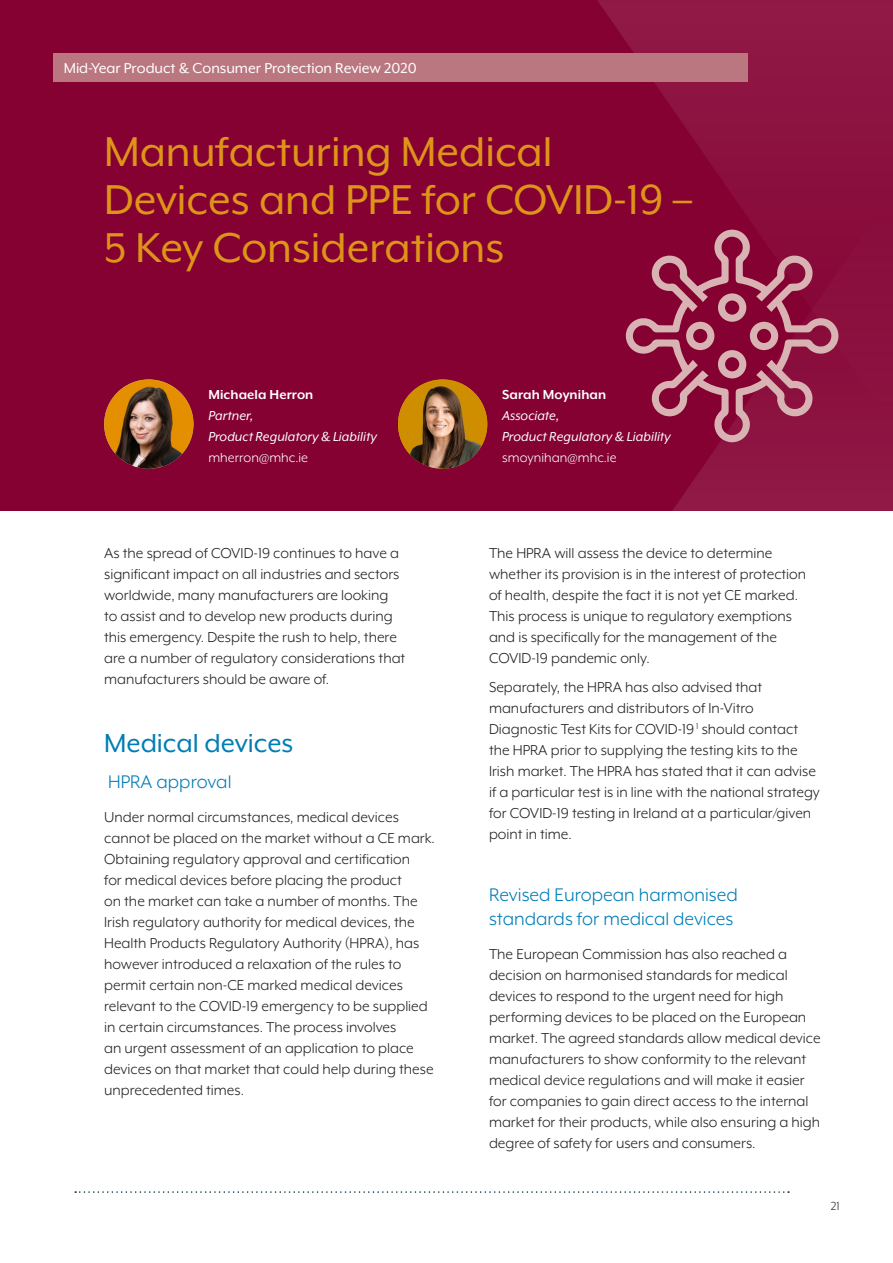
<style>
.page{position:relative;width:893px;height:1263px;background:#fff}
.page>*{position:absolute;margin:0;border:0;box-sizing:border-box;transform-origin:0 0}
.MHC_Article_Head{font:48px/48px "Mr Eaves XL Mod OT";color:#de9418}
.MHC_Sub_Head{font:30px "Mr Eaves XL Mod OT";color:#007db5}
.MHC_Sub-Sub_Head{font:21px/24px "Mr Eaves XL Mod OT";color:#007db5}
.MHC_Body{font:16.5px/21px "Mr Eaves XL Mod OT";color:#231f20}
.MHC_Header_Title{font:16.5px "Mr Eaves XL Mod OT";color:#fff}
.MHC_Partner_Text{font:italic 15px/21px "Mr Eaves XL Mod OT";letter-spacing:.005em;color:#fff}
.MHC_Partner_Text-2{font:15px "Mr Eaves XL Mod OT";color:#fff}
.MHC_Partner_Text-3{font:700 15px "Mr Eaves XL Mod OT";letter-spacing:.005em;color:#fff}
.MHC_Partner_Text-4{font:13.5px "Mr Eaves XL Mod OT";color:#312f30}
</style>
<div class="page">
<svg style="left:75px;top:1191px;width:714px;height:2px"></svg>
<div style="left:0;top:0;width:893px;height:510px;background:#840132"></div>
<img style="left:597px;top:0;width:296px;height:193px">
<img style="left:673px;top:193px;width:220px;height:317px">
<div style="left:53px;top:53px;width:694px;height:29px;background:#bb777f"></div>
<img style="left:398px;top:379px;width:89px;height:90px;border-radius:45px">
<svg style="left:625px;top:230px;width:213px;height:213px"></svg>
<svg style="left:686px;top:293px;width:92px;height:85px"></svg>
<img style="left:104px;top:379px;width:89px;height:90px;border-radius:45px">
<p class="MHC_Header_Title" style="left:64px;top:60px;width:354px">Mid-Year Product &amp; Consumer Protection Review 2020</p>
<p class="MHC_Article_Head" style="left:104px;top:128px;width:590px">Manufacturing Medical<br>Devices and PPE for COVID-19 –<br>5 Key Considerations</p>
<p class="MHC_Partner_Text-3" style="left:208px;top:387px;width:107px">Michaela Herron</p>
<p class="MHC_Partner_Text" style="left:208px;top:405px;width:170px">Partner,<br>Product Regulatory &amp; Liability</p>
<p class="MHC_Partner_Text-2" style="left:208px;top:450px;width:101px">mherron@mhc.ie</p>
<p class="MHC_Body" style="left:104px;top:542px;width:303px">As the spread of COVID-19 continues to have a significant impact on all industries and sectors worldwide, many manufacturers are looking to assist and to develop new products during this emergency. Despite the rush to help, there are a number of regulatory considerations that manufacturers should be aware of.</p>
<p class="MHC_Sub_Head" style="left:104px;top:727px;width:191px">Medical devices</p>
<p class="MHC_Sub-Sub_Head" style="left:108px;top:770px;width:125px">HPRA approval</p>
<p class="MHC_Body" style="left:104px;top:807px;width:332px">Under normal circumstances, medical devices cannot be placed on the market without a CE mark.<br>Obtaining regulatory approval and certification<br>for medical devices before placing the product<br>on the market can take a number of months. The Irish regulatory authority for medical devices, the Health Products Regulatory Authority (HPRA), has however introduced a relaxation of the rules to permit certain non-CE marked medical devices relevant to the COVID-19 emergency to be supplied in certain circumstances. The process involves<br>an urgent assessment of an application to place devices on that market that could help during these unprecedented times.</p>
<p class="MHC_Partner_Text-3" style="left:502px;top:387px;width:106px">Sarah Moynihan</p>
<p class="MHC_Partner_Text" style="left:502px;top:405px;width:59px">Associate,</p>
<p class="MHC_Partner_Text" style="left:502px;top:426px;width:170px">Product Regulatory &amp; Liability</p>
<p class="MHC_Partner_Text-2" style="left:502px;top:450px;width:116px">smoynihan@mhc.ie</p>
<p class="MHC_Body" style="left:489px;top:542px;width:319px">The HPRA will assess the device to determine whether its provision is in the interest of protection of health, despite the fact it is not yet CE marked.<br>This process is unique to regulatory exemptions and is specifically for the management of the COVID-19 pandemic only.</p>
<p class="MHC_Body" style="left:489px;top:677px;width:332px">Separately, the HPRA has also advised that manufacturers and distributors of In-Vitro Diagnostic Test Kits for COVID-19 <sup>1</sup> should contact the HPRA prior to supplying the testing kits to the Irish market. The HPRA has stated that it can advise if a particular test is in line with the national strategy for COVID-19 testing in Ireland at a particular/given point in time.</p>
<p class="MHC_Sub-Sub_Head" style="left:489px;top:883px;width:250px">Revised European harmonised standards for medical devices</p>
<p class="MHC_Body" style="left:489px;top:943px;width:333px">The European Commission has also reached a decision on harmonised standards for medical devices to respond to the urgent need for high performing devices to be placed on the European market. The agreed standards allow medical device manufacturers to show conformity to the relevant medical device regulations and will make it easier for companies to gain direct access to the internal market for their products, while also ensuring a high degree of safety for users and consumers.</p>
<p class="MHC_Partner_Text-4" style="left:831px;top:1199px;width:10px">21</p>
</div>
